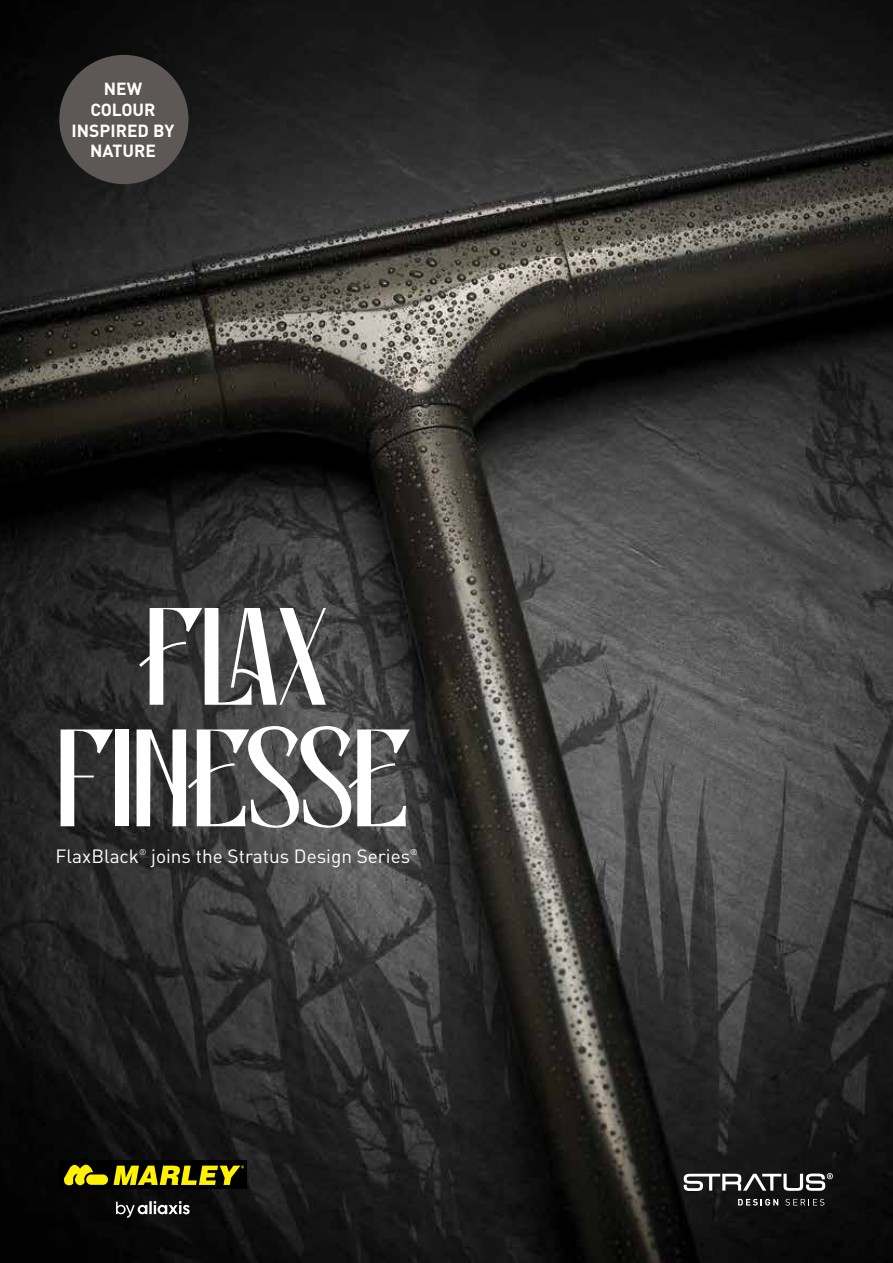
<style>
.page{position:relative;width:893px;height:1263px;background:#fff}
.page>*{position:absolute;margin:0;border:0;box-sizing:border-box;transform-origin:0 0}
.t1{font:138.3px/121.5px "Beniqno";letter-spacing:-.01em;color:#fff;text-align:center}
.t2{font:19.05px "DIN Pro";color:#fff}
.t3{font:700 17.4px/20.9px "DIN Pro";color:#fff;text-align:center}
.t4{font:8.4px "DIN Pro";color:#fff}
</style>
<div class="page">
<img style="left:0;top:0;width:893px;height:1263px">
<svg style="left:738px;top:1199px;width:40px;height:6px"></svg>
<svg style="left:785px;top:1199px;width:39px;height:6px"></svg>
<svg style="left:684px;top:1173px;width:149px;height:18px"></svg>
<div style="left:59px;top:1161px;width:187px;height:28px;background:#000"></div>
<div style="left:86px;top:1174px;width:22px;height:11px;background:#fff200;border-radius:5px"></div>
<svg style="left:63px;top:1164px;width:30px;height:21px"></svg>
<svg style="left:113px;top:1165px;width:131px;height:20px"></svg>
<svg style="left:116px;top:1201px;width:74px;height:17px"></svg>
<div style="left:59px;top:55px;width:129px;height:129px;background:#5d5755;border-radius:50%"></div>
<p class="t3" style="left:72px;top:77px;width:104px">NEW<br>COLOUR<br>INSPIRED BY<br>NATURE</p>
<h1 class="t1" style="left:56px;top:599px;width:355px">FLAX<br>FINESSE</h1>
<p class="t2" style="left:56px;top:843px;width:85px">FlaxBlack</p>
<p class="t4" style="left:139px;top:847px;width:9px">®</p>
<p class="t2" style="left:151px;top:843px;width:260px">joins the Stratus Design Series</p>
<p class="t4" style="left:410px;top:847px;width:9px">®</p>
</div>
